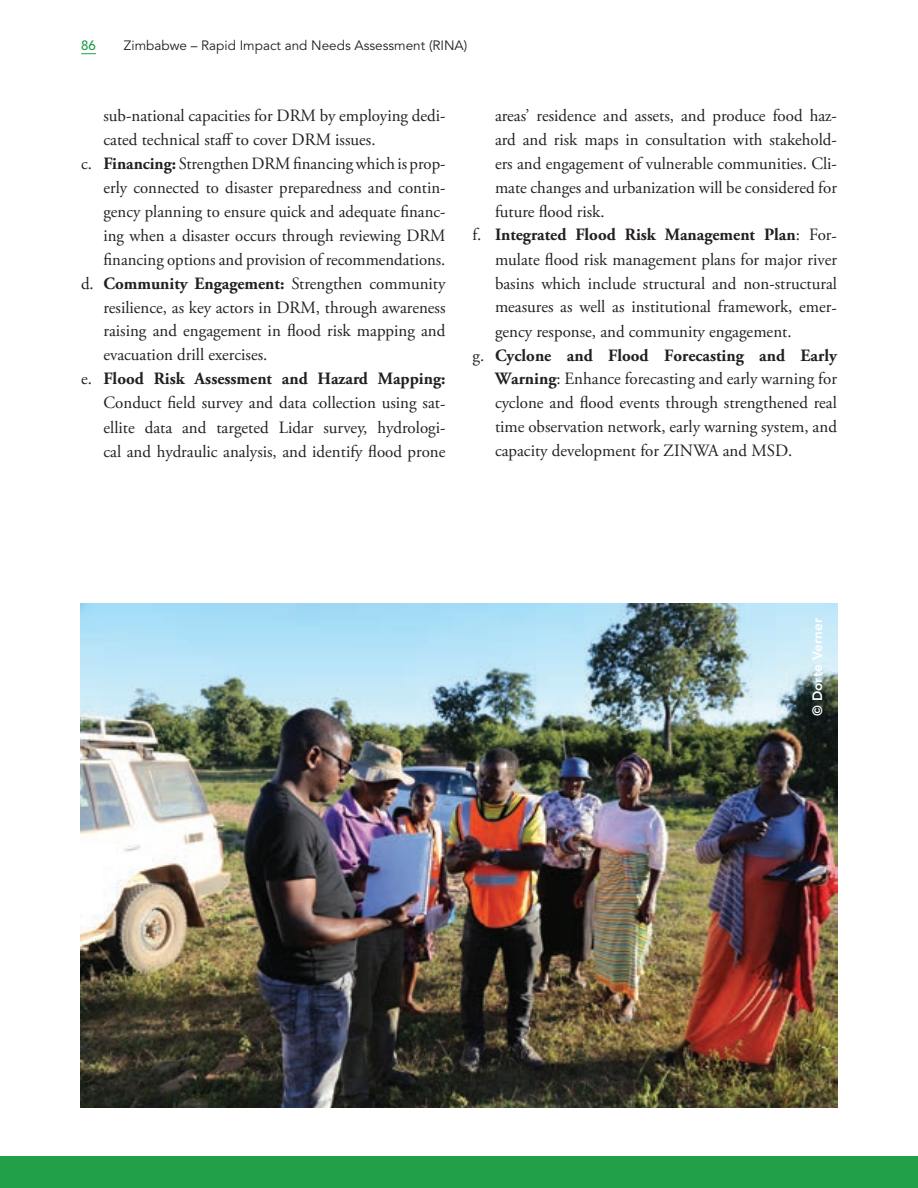
<style>
.page{position:relative;width:918px;height:1188px;background:#fff}
.page>*{position:absolute;margin:0;border:0;box-sizing:border-box;transform-origin:0 0}
.t1{font:17.25px "Adobe Garamond Pro";color:#231f20}
.t2{font:700 17.25px "Adobe Garamond Pro";color:#231f20}
.t3{font:13.5px "Avenir LT Std";color:#231f20}
.t4{font:800 13.5px "Avenir LT Std";color:#fff}
.t5{font:500 13.5px "Avenir LT Std";color:#21a048}
.s1{font-weight:700}
.s2{font-weight:400}
</style>
<div class="page">
<div style="left:0;top:1156px;width:918px;height:32px;background:#21a048"></div>
<svg style="left:81px;top:53px;width:15px;height:1px"></svg>
<img style="left:81px;top:603px;width:756px;height:504px">
<p class="t5" style="left:81px;top:38px;width:16px">86</p>
<p class="t3" style="left:124px;top:38px;width:345px">Zimbabwe – Rapid Impact and Needs Assessment (RINA)</p>
<p class="t1" style="left:104px;top:105px;width:344px">sub-national capacities for DRM by employing dedi-</p>
<p class="t1" style="left:104px;top:129px;width:274px">cated technical staff to cover DRM issues.</p>
<p class="t1" style="left:81px;top:153px;width:366px">c. <span class="s1">Financing:</span> Strengthen DRM financing which is prop-</p>
<p class="t1" style="left:104px;top:177px;width:344px">erly connected to disaster preparedness and contin-</p>
<p class="t1" style="left:104px;top:201px;width:344px">gency planning to ensure quick and adequate financ-</p>
<p class="t1" style="left:104px;top:225px;width:344px">ing when a disaster occurs through reviewing DRM</p>
<p class="t1" style="left:104px;top:249px;width:344px">financing options and provision of recommendations.</p>
<p class="t1" style="left:81px;top:273px;width:366px">d. <span class="s1">Community Engagement:</span> Strengthen community</p>
<p class="t1" style="left:104px;top:297px;width:344px">resilience, as key actors in DRM, through awareness</p>
<p class="t1" style="left:104px;top:321px;width:343px">raising and engagement in flood risk mapping and</p>
<p class="t1" style="left:104px;top:345px;width:165px">evacuation drill exercises.</p>
<p class="t2" style="left:81px;top:369px;width:366px"><span class="s2">e.</span> Flood Risk Assessment and Hazard Mapping:</p>
<p class="t1" style="left:104px;top:393px;width:343px">Conduct field survey and data collection using sat-</p>
<p class="t1" style="left:104px;top:417px;width:344px">ellite data and targeted Lidar survey, hydrologi-</p>
<p class="t1" style="left:104px;top:441px;width:344px">cal and hydraulic analysis, and identify flood prone</p>
<p class="t1" style="left:495px;top:105px;width:343px">areas’ residence and assets, and produce food haz-</p>
<p class="t1" style="left:495px;top:129px;width:344px">ard and risk maps in consultation with stakehold-</p>
<p class="t1" style="left:495px;top:153px;width:344px">ers and engagement of vulnerable communities. Cli-</p>
<p class="t1" style="left:495px;top:177px;width:343px">mate changes and urbanization will be considered for</p>
<p class="t1" style="left:495px;top:201px;width:111px">future flood risk.</p>
<p class="t2" style="left:472px;top:225px;width:366px"><span class="s2">f.</span> Integrated Flood Risk Management Plan<span class="s2">: For-</span></p>
<p class="t1" style="left:495px;top:249px;width:344px">mulate flood risk management plans for major river</p>
<p class="t1" style="left:495px;top:273px;width:344px">basins which include structural and non-structural</p>
<p class="t1" style="left:495px;top:297px;width:344px">measures as well as institutional framework, emer-</p>
<p class="t1" style="left:495px;top:321px;width:298px">gency response, and community engagement.</p>
<p class="t2" style="left:472px;top:345px;width:366px"><span class="s2">g.</span> Cyclone and Flood Forecasting and Early</p>
<p class="t1" style="left:495px;top:369px;width:344px"><span class="s1">Warning</span>: Enhance forecasting and early warning for</p>
<p class="t1" style="left:495px;top:393px;width:344px">cyclone and flood events through strengthened real</p>
<p class="t1" style="left:495px;top:417px;width:343px">time observation network, early warning system, and</p>
<p class="t1" style="left:495px;top:441px;width:299px">capacity development for ZINWA and MSD.</p>
<p class="t4" style="left:809px;top:716px;width:99px;rotate:-90deg">© Dorte Verner</p>
</div>
